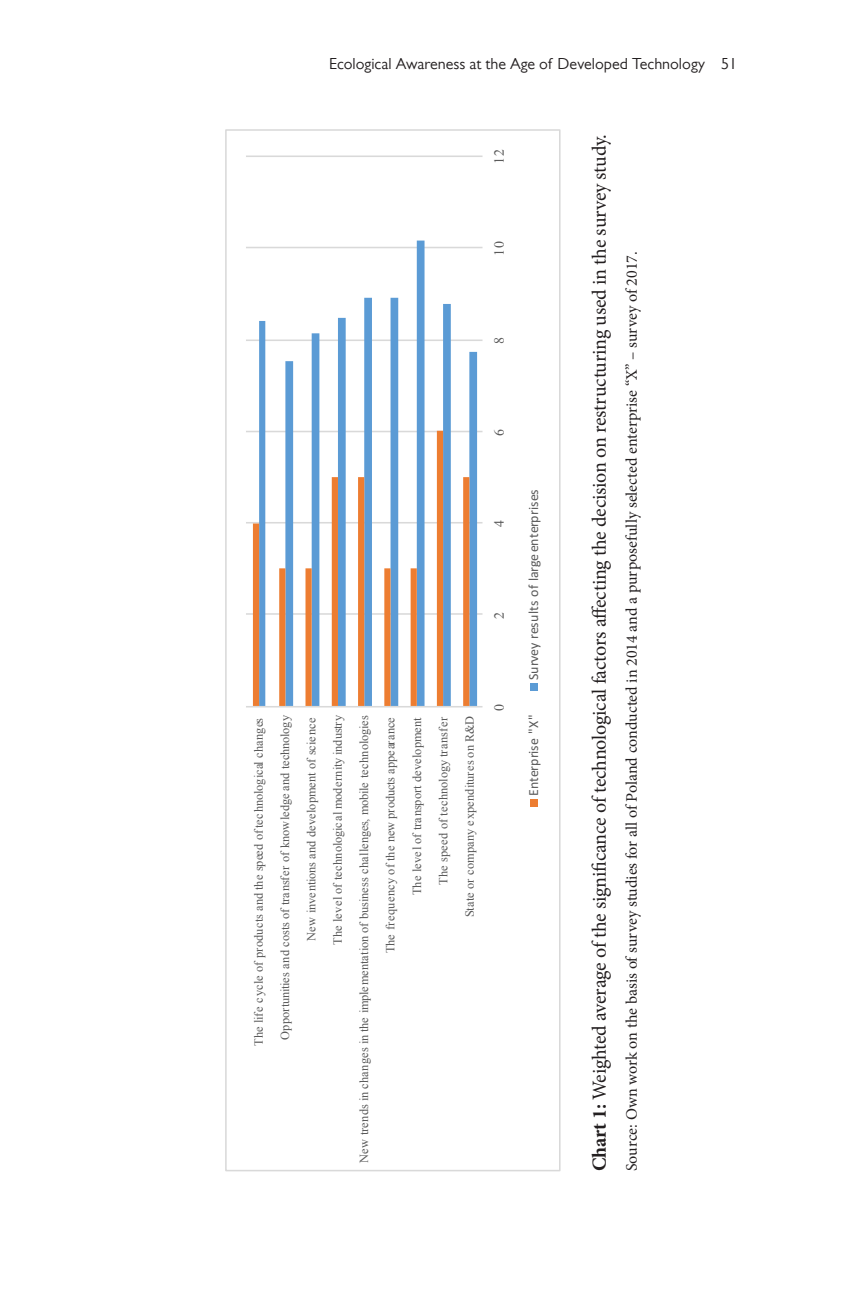
<style>
.page{position:relative;width:862px;height:1299px;background:#fff}
.page>*{position:absolute;margin:0;border:0;box-sizing:border-box;transform-origin:0 0}
.up-caption{font:20px "Minion Pro";letter-spacing:-.01em;color:#231f20}
.up-table-source{font:16px "Minion Pro";color:#231f20}
.t1{font:16px "Gill Sans MT Pro";color:#231f20}
.t2{font:14px "Calibri";letter-spacing:-.01em;color:#595959}
.t3{font:14px "Times New Roman";color:#595959}
.t4{font:12.4px/26.4px "Times New Roman";color:#595959;text-align:center}
.s1{font-weight:700}
</style>
<div class="page">
<hr style="left:246px;top:613px;width:236px;height:1px;background:#d9d9d9">
<hr style="left:246px;top:522px;width:236px;height:1px;background:#d9d9d9">
<hr style="left:246px;top:431px;width:236px;height:1px;background:#d9d9d9">
<hr style="left:246px;top:339px;width:236px;height:2px;background:#d9d9d9">
<hr style="left:246px;top:247px;width:236px;height:1px;background:#d9d9d9">
<hr style="left:246px;top:155px;width:236px;height:2px;background:#d9d9d9">
<svg style="left:259px;top:240px;width:218px;height:466px"></svg>
<svg style="left:253px;top:431px;width:216px;height:275px"></svg>
<hr style="left:246px;top:706px;width:236px;height:1px;background:#d9d9d9">
<div style="left:529px;top:798px;width:8px;height:8px;background:#ed7d31"></div>
<div style="left:529px;top:682px;width:8px;height:8px;background:#5b9bd5"></div>
<div style="left:225px;top:129px;width:335px;height:1042px;border:2px solid #d9d9d9"></div>
<p class="t1" style="left:329px;top:55px;width:409px">Ecological Awareness at the Age of Developed Technology 51</p>
<p class="t3" style="left:490px;top:164px;width:16px;rotate:-90deg">12</p>
<p class="t3" style="left:490px;top:256px;width:16px;rotate:-90deg">10</p>
<p class="t3" style="left:490px;top:344px;width:8px;rotate:-90deg">8</p>
<p class="t3" style="left:490px;top:436px;width:8px;rotate:-90deg">6</p>
<p class="t3" style="left:490px;top:527px;width:8px;rotate:-90deg">4</p>
<p class="t3" style="left:490px;top:619px;width:8px;rotate:-90deg">2</p>
<p class="t3" style="left:490px;top:710px;width:8px;rotate:-90deg">0</p>
<p class="t2" style="left:524px;top:680px;width:192px;rotate:-90deg">Survey results of large enterprises</p>
<p class="t4" style="left:298px;top:945px;width:232px;rotate:-90deg">New inventions and development of science<br>The level of technological modernity industry</p>
<p class="t4" style="left:351px;top:1163px;width:450px;rotate:-90deg">New trends in changes in the implementation of business challenges, mobile technologies</p>
<p class="t4" style="left:272px;top:1039px;width:326px;rotate:-90deg">Opportunities and costs of transfer of knowledge and technology</p>
<p class="t4" style="left:245px;top:1045px;width:329px;rotate:-90deg">The life cycle of products and the speed of technological changes</p>
<p class="t2" style="left:524px;top:795px;width:83px;rotate:-90deg">Enterprise "X"</p>
<p class="t4" style="left:456px;top:916px;width:202px;rotate:-90deg">State or company expenditures on R&amp;D</p>
<p class="t4" style="left:430px;top:885px;width:169px;rotate:-90deg">The speed of technology transfer</p>
<p class="t4" style="left:403px;top:895px;width:180px;rotate:-90deg">The level of transport development</p>
<p class="t4" style="left:377px;top:953px;width:237px;rotate:-90deg">The frequency of the new products appearance</p>
<p class="up-caption" style="left:586px;top:1171px;width:1038px;rotate:-90deg"><span class="s1">Chart 1:</span> Weighted average of the significance of technological factors affecting the decision on restructuring used in the survey study.</p>
<p class="up-table-source" style="left:621px;top:1171px;width:921px;rotate:-90deg">Source: Own work on the basis of survey studies for all of Poland conducted in 2014 and a purposefully selected enterprise “X” – survey of 2017.</p>
</div>
